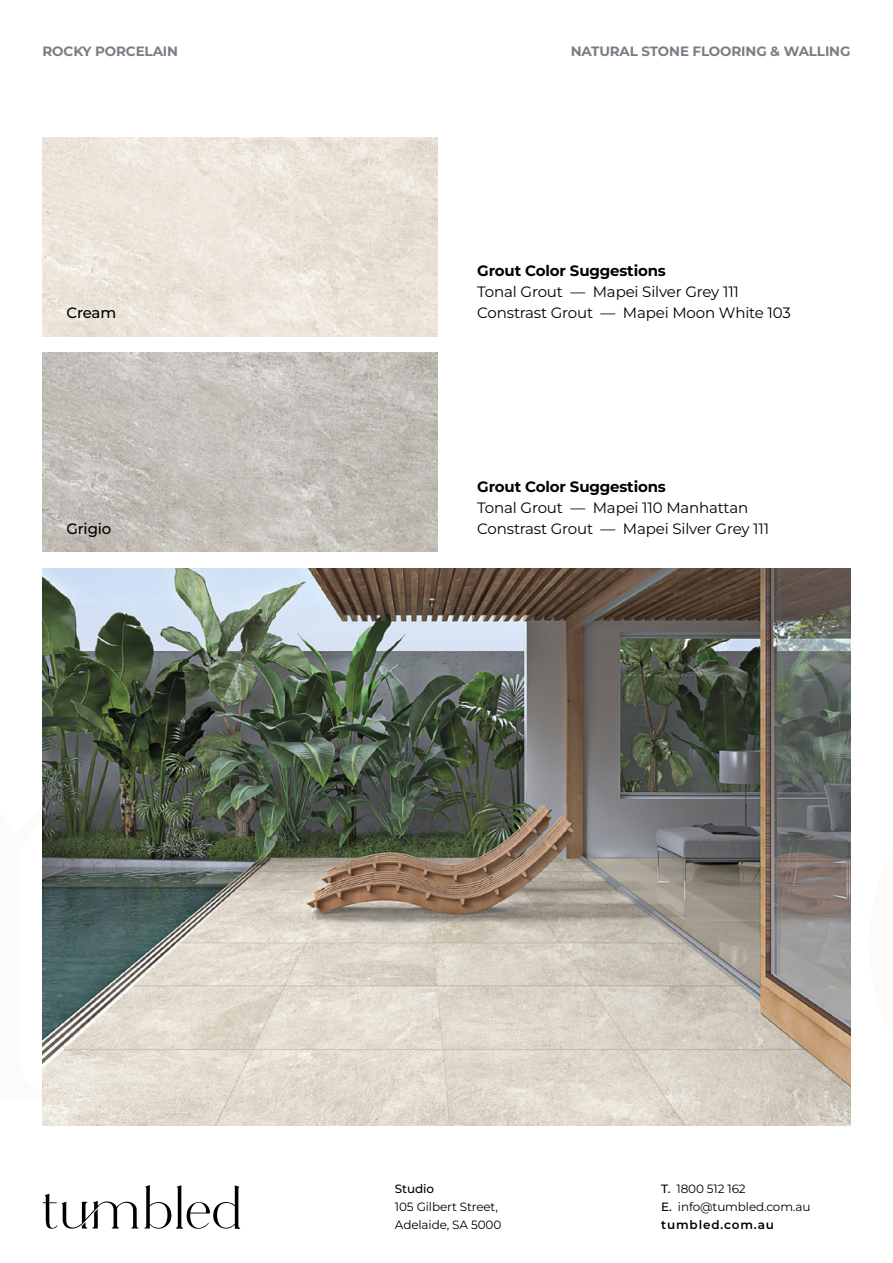
<style>
.page{position:relative;width:893px;height:1263px;background:#fff}
.page>*{position:absolute;margin:0;border:0;box-sizing:border-box;transform-origin:0 0}
.t1{font:15px/21px "Montserrat";letter-spacing:-.01em;color:#000}
.t2{font:700 15px "Montserrat";letter-spacing:-.01em;color:#000}
.t3{font:500 15px "Montserrat";letter-spacing:-.01em;color:#000}
.t4{font:700 13.5px "Montserrat";letter-spacing:-.01em;color:#7a7d85}
.t5{font:12px/18px "Montserrat";letter-spacing:-.01em;color:#000}
.t6{font:500 12px "Montserrat";letter-spacing:-.01em;color:#000}
.s1{font-weight:500}
.s2{font-weight:600}
</style>
<div class="page">
<svg style="left:43px;top:1194px;width:95px;height:35px"></svg>
<svg style="left:145px;top:1185px;width:95px;height:44px"></svg>
<img style="left:43px;top:137px;width:395px;height:199px">
<img style="left:43px;top:353px;width:395px;height:199px">
<img style="left:43px;top:568px;width:807px;height:557px">
<p class="t4" style="left:43px;top:42px;width:137px">ROCKY PORCELAIN</p>
<p class="t3" style="left:66px;top:303px;width:51px">Cream</p>
<p class="t3" style="left:66px;top:518px;width:47px">Grigio</p>
<p class="t4" style="left:571px;top:42px;width:281px">NATURAL STONE FLOORING &amp; WALLING</p>
<p class="t2" style="left:477px;top:261px;width:190px">Grout Color Suggestions</p>
<p class="t1" style="left:477px;top:281px;width:315px">Tonal Grout — Mapei Silver Grey 111<br>Constrast Grout — Mapei Moon White 103</p>
<p class="t2" style="left:477px;top:476px;width:190px">Grout Color Suggestions</p>
<p class="t1" style="left:477px;top:497px;width:293px">Tonal Grout — Mapei 110 Manhattan<br>Constrast Grout — Mapei Silver Grey 111</p>
<p class="t6" style="left:395px;top:1180px;width:41px">Studio</p>
<p class="t5" style="left:395px;top:1197px;width:108px">105 Gilbert Street,<br>Adelaide, SA 5000</p>
<p class="t5" style="left:661px;top:1179px;width:151px"><span class="s1">T.</span> 1800 512 162<br><span class="s1">E.</span> info@tumbled.com.au <span class="s2">tumbled.com.au</span></p>
</div>
